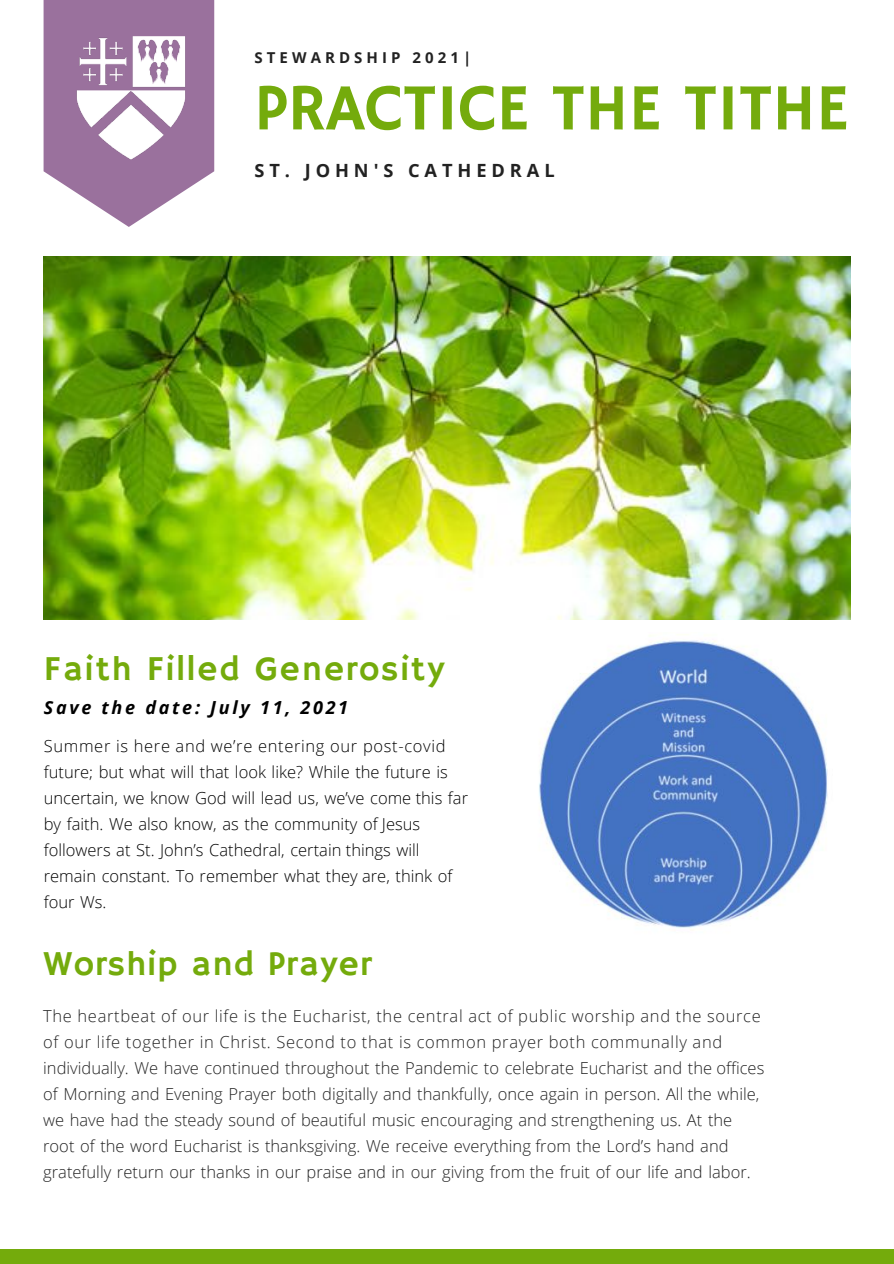
<style>
.page{position:relative;width:894px;height:1264px;background:#fff}
.page>*{position:absolute;margin:0;border:0;box-sizing:border-box;transform-origin:0 0}
.t1{font:66px "Hammersmith One";color:#74ab0c}
.t2{font:34.8px "Hammersmith One";letter-spacing:.05em;color:#74ab0c}
.t3{font:34.8px "Hammersmith One";letter-spacing:.03em;color:#74ab0c}
.t4{font:700 18.15px "Open Sans";letter-spacing:.27em;color:#222}
.t5{font:italic 700 18px "Open Sans";letter-spacing:.15em;color:#000}
.t6{font:300 16.5px/26px "Open Sans";color:#222}
.t7{font:300 16.5px/26px "Open Sans";color:#000}
.t8{font:700 15px "Open Sans";letter-spacing:.27em;color:#222}
</style>
<div class="page">
<img style="left:44px;top:257px;width:806px;height:362px">
<svg style="left:44px;top:0;width:170px;height:227px"></svg>
<img style="left:59px;top:18px;width:140px;height:155px">
<img style="left:539px;top:635px;width:289px;height:295px">
<div style="left:0;top:1249px;width:893px;height:14px;background:#74ab0c"></div>
<p class="t8" style="left:254px;top:46px;width:218px">STEWARDSHIP 2021|</p>
<h1 class="t1" style="left:254px;top:70px;width:596px">PRACTICE THE TITHE</h1>
<p class="t4" style="left:254px;top:157px;width:301px">ST. JOHN'S CATHEDRAL</p>
<h2 class="t2" style="left:44px;top:648px;width:402px">Faith Filled Generosity</h2>
<p class="t5" style="left:44px;top:695px;width:306px">Save the date: July 11, 2021</p>
<p class="t7" style="left:44px;top:732px;width:425px">Summer is here and we’re entering our post-covid future; but what will that look like? While the future is uncertain, we know God will lead us, we’ve come this far by faith. We also know, as the community of Jesus followers at St. John’s Cathedral, certain things will remain constant. To remember what they are, think of four Ws.</p>
<h2 class="t3" style="left:44px;top:943px;width:329px">Worship and Prayer</h2>
<p class="t6" style="left:43px;top:1002px;width:722px">The heartbeat of our life is the Eucharist, the central act of public worship and the source of our life together in Christ. Second to that is common prayer both communally and individually. We have continued throughout the Pandemic to celebrate Eucharist and the offices of Morning and Evening Prayer both digitally and thankfully, once again in person. All the while, we have had the steady sound of beautiful music encouraging and strengthening us. At the root of the word Eucharist is thanksgiving. We receive everything from the Lord’s hand and gratefully return our thanks in our praise and in our giving from the fruit of our life and labor.</p>
</div>
